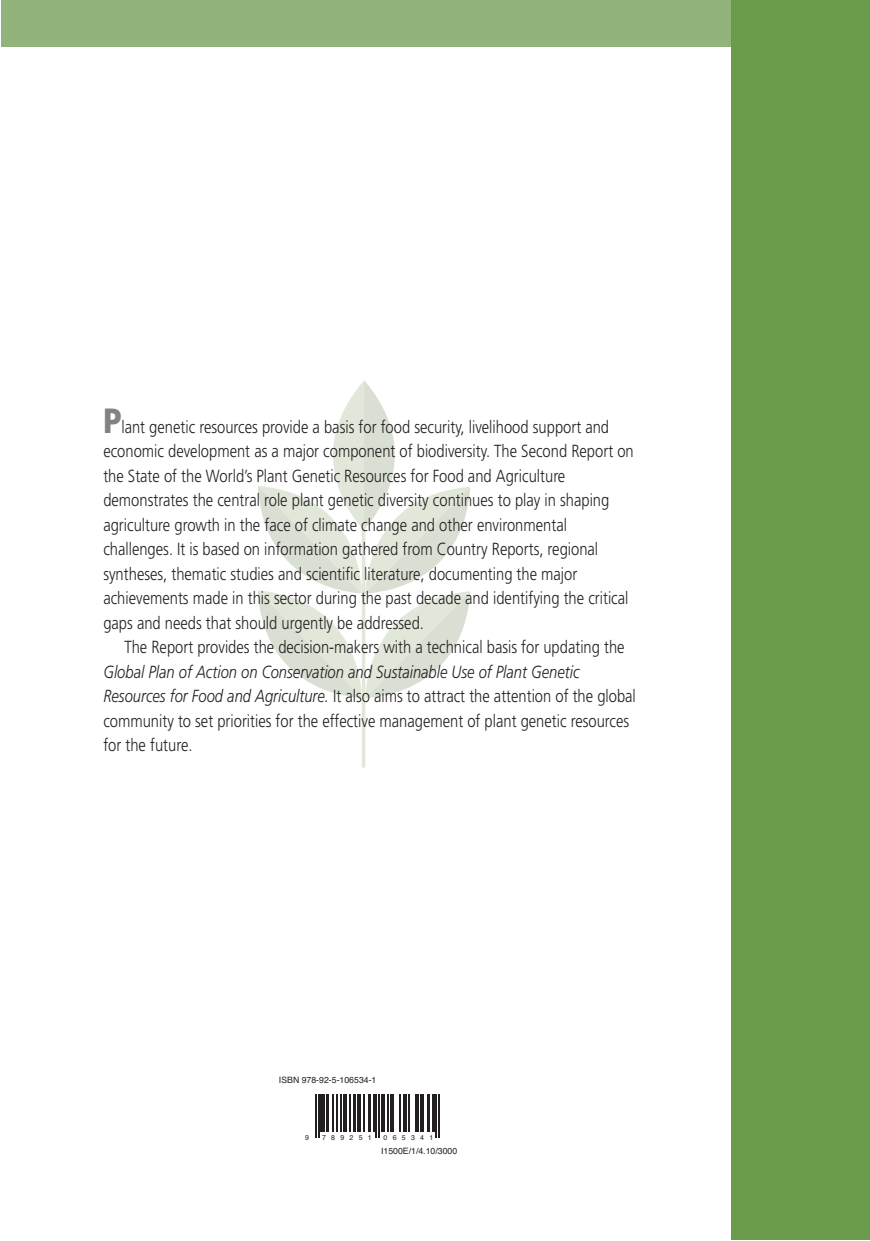
<style>
.page{position:relative;width:870px;height:1241px;background:#fff}
.page>*{position:absolute;margin:0;border:0;box-sizing:border-box;transform-origin:0 0}
.t1{font:300 17.5px/24.5px "Frutiger LT Std";color:#231f20;scale:.84 1}
.t2{font:8.75px "Helvetica";color:#231f20}
.t3{font:7px "Helvetica";letter-spacing:.755em;color:#231f20}
.s1{font-weight:900;font-size:35px;color:#808285}
.s2{font-style:italic}
</style>
<div class="page">
<div style="left:1px;top:0;width:747px;height:47px;background:#92b37b"></div>
<div style="left:731px;top:0;width:139px;height:1239px;background:#6b9c4d"></div>
<svg style="left:258px;top:380px;width:212px;height:387px"></svg>
<hr style="left:315px;top:1094px;width:2px;height:44px;background:#231f20">
<hr style="left:318px;top:1094px;width:1px;height:44px;background:#231f20">
<hr style="left:320px;top:1094px;width:4px;height:37px;background:#231f20">
<hr style="left:326px;top:1094px;width:2px;height:37px;background:#231f20">
<hr style="left:332px;top:1094px;width:2px;height:37px;background:#231f20">
<hr style="left:336px;top:1094px;width:1px;height:37px;background:#231f20">
<hr style="left:340px;top:1094px;width:1px;height:37px;background:#231f20">
<hr style="left:343px;top:1094px;width:4px;height:37px;background:#231f20">
<hr style="left:349px;top:1094px;width:2px;height:37px;background:#231f20">
<hr style="left:353px;top:1094px;width:3px;height:37px;background:#231f20">
<hr style="left:357px;top:1094px;width:4px;height:37px;background:#231f20">
<hr style="left:364px;top:1094px;width:1px;height:37px;background:#231f20">
<hr style="left:368px;top:1094px;width:2px;height:37px;background:#231f20">
<hr style="left:373px;top:1094px;width:1px;height:37px;background:#231f20">
<hr style="left:375px;top:1094px;width:2px;height:44px;background:#231f20">
<hr style="left:378px;top:1094px;width:1px;height:44px;background:#231f20">
<hr style="left:381px;top:1094px;width:4px;height:37px;background:#231f20">
<hr style="left:387px;top:1094px;width:2px;height:37px;background:#231f20">
<hr style="left:390px;top:1094px;width:1px;height:37px;background:#231f20">
<hr style="left:392px;top:1094px;width:2px;height:37px;background:#231f20">
<hr style="left:399px;top:1094px;width:1px;height:37px;background:#231f20">
<hr style="left:403px;top:1094px;width:4px;height:37px;background:#231f20">
<hr style="left:408px;top:1094px;width:1px;height:37px;background:#231f20">
<hr style="left:415px;top:1094px;width:1px;height:37px;background:#231f20">
<hr style="left:417px;top:1094px;width:2px;height:37px;background:#231f20">
<hr style="left:420px;top:1094px;width:4px;height:37px;background:#231f20">
<hr style="left:427px;top:1094px;width:2px;height:37px;background:#231f20">
<hr style="left:432px;top:1094px;width:2px;height:37px;background:#231f20">
<hr style="left:436px;top:1094px;width:1px;height:44px;background:#231f20">
<hr style="left:438px;top:1094px;width:2px;height:44px;background:#231f20">
<p class="t1" style="left:103px;top:415px;width:633px"><span class="s1">P</span>lant genetic resources provide a basis for food security, livelihood support and economic development as a major component of biodiversity. The Second Report on the State of the World’s Plant Genetic Resources for Food and Agriculture demonstrates the central role plant genetic diversity continues to play in shaping agriculture growth in the face of climate change and other environmental challenges. It is based on information gathered from Country Reports, regional syntheses, thematic studies and scientific literature, documenting the major achievements made in this sector during the past decade and identifying the critical gaps and needs that should urgently be addressed.</p>
<p class="t1" style="left:124px;top:636px;width:597px">The Report provides the decision-makers with a technical basis for updating the</p>
<p class="t1" style="left:103px;top:660px;width:635px"><span class="s2">Global Plan of Action on Conservation and Sustainable Use of Plant Genetic Resources for Food and Agriculture.</span> It also aims to attract the attention of the global community to set priorities for the effective management of plant genetic resources for the future.</p>
<p class="t2" style="left:279px;top:1076px;width:99px">ISBN 978-92-5-106534-1</p>
<p class="t3" style="left:305px;top:1134px;width:5px">9</p>
<p class="t3" style="left:322px;top:1134px;width:51px">789251</p>
<p class="t3" style="left:383px;top:1134px;width:51px">065341</p>
<p class="t2" style="left:381px;top:1147px;width:78px">I1500E/1/4.10/3000</p>
</div>
